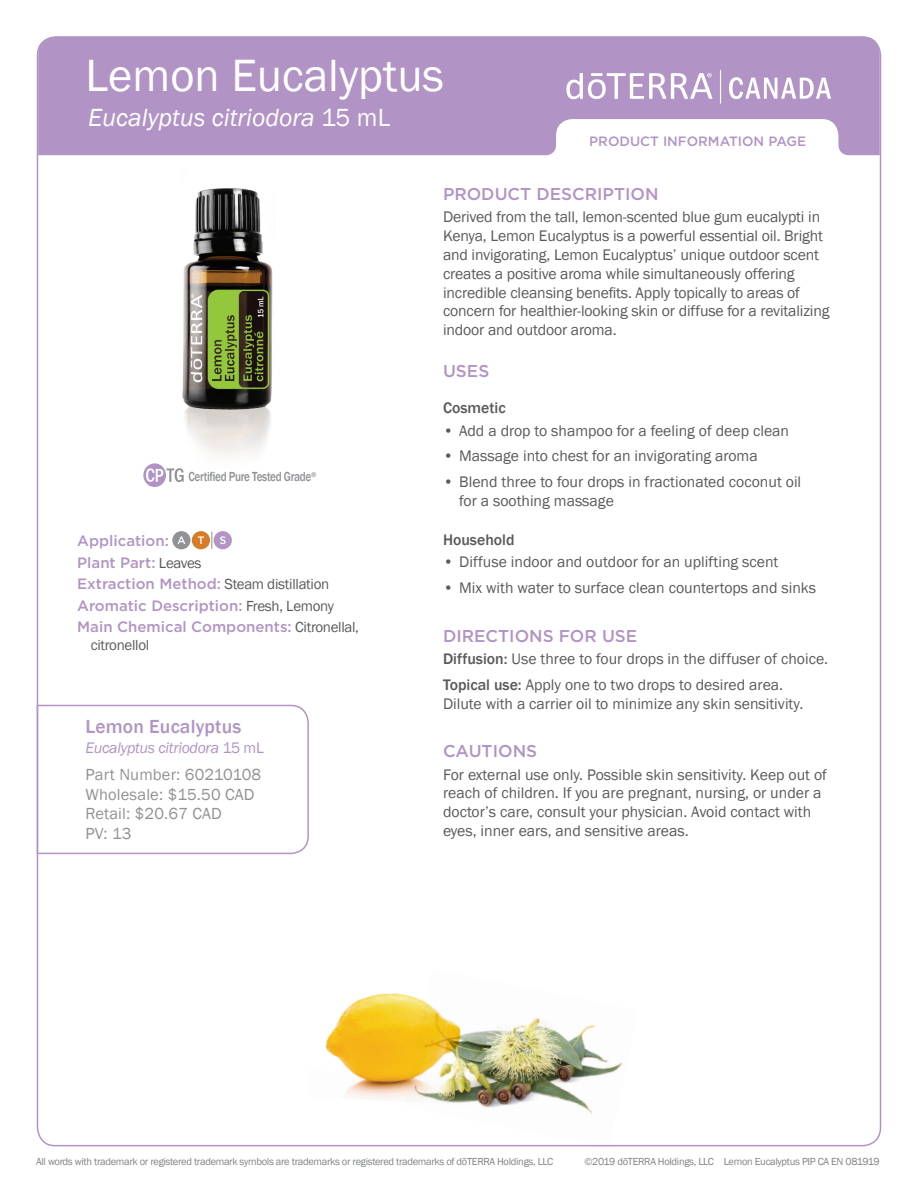
<style>
.page{position:relative;width:918px;height:1188px;background:#fff}
.page>*{position:absolute;margin:0;border:0;box-sizing:border-box;transform-origin:0 0}
.t1{font:46.5px "Franklin Gothic";color:#fff}
.t2{font:italic 25.5px "Franklin Gothic";color:#fff}
.t3{font:500 19.5px "Franklin Gothic";letter-spacing:.01em;color:#b194c5}
.t4{font:500 17.1px "Gotham";color:#b194c5}
.t5{font:16.5px/19.8px "Franklin Gothic";letter-spacing:.01em;color:#919295}
.t6{font:15.75px/18.9px "Franklin Gothic";color:#5a5a5d}
.t7{font:italic 15.75px "Franklin Gothic";letter-spacing:-.02em;color:#b194c5}
.t8{font:500 15.75px "Franklin Gothic";color:#5a5a5d}
.t9{font:500 15px/21.5px "Gotham";color:#b194c5}
.t10{font:15px "Franklin Gothic";letter-spacing:-.02em;color:#5a5a5d}
.t11{font:500 13.5px "Franklin Gothic";letter-spacing:-.03em;color:#919295;scale:.83 1}
.t12{font:500 13.5px "Gotham";color:#b194c5}
.t13{font:10.5px "Franklin Gothic";letter-spacing:-.03em;color:#808285}
.s1{font-style:normal}
.s2{font-family:"Franklin Gothic";font-weight:400;color:#5a5a5d}
.s3{font-weight:500}
</style>
<div class="page">
<img style="left:404px;top:1018px;width:233px;height:129px">
<img style="left:325px;top:993px;width:152px;height:112px">
<svg style="left:38px;top:36px;width:842px;height:119px;background:#b99fcb"></svg>
<svg style="left:729px;top:77px;width:102px;height:22px"></svg>
<svg style="left:566px;top:73px;width:146px;height:26px"></svg>
<hr style="left:720px;top:70px;width:1px;height:34px;background:#fff">
<svg style="left:211px;top:532px;width:1px;height:17px"></svg>
<div style="left:172px;top:531px;width:19px;height:18px;background:#919295;border-radius:50%"></div>
<svg style="left:177px;top:536px;width:8px;height:8px"></svg>
<div style="left:192px;top:531px;width:18px;height:18px;background:#d77c29;border-radius:50%"></div>
<svg style="left:198px;top:536px;width:6px;height:8px"></svg>
<div style="left:214px;top:531px;width:18px;height:18px;background:#b194c5;border-radius:50%"></div>
<svg style="left:220px;top:536px;width:6px;height:8px"></svg>
<svg style="left:36px;top:704px;width:273px;height:151px"></svg>
<img style="left:182px;top:188px;width:91px;height:269px">
<svg style="left:143px;top:463px;width:41px;height:24px"></svg>
<h1 class="t1" style="left:85px;top:47px;width:360px">Lemon Eucalyptus</h1>
<h2 class="t2" style="left:88px;top:101px;width:304px">Eucalyptus citriodora <span class="s1">15 mL</span></h2>
<p class="t12" style="left:589px;top:132px;width:218px">PRODUCT INFORMATION PAGE</p>
<p class="t11" style="left:188px;top:468px;width:156px">Certified Pure Tested Grade<sup>®</sup></p>
<p class="t9" style="left:77px;top:530px;width:283px">Application:<br>Plant Part: <span class="s2">Leaves<br></span>Extraction Method: <span class="s2">Steam distillation<br></span>Aromatic Description: <span class="s2">Fresh, Lemony<br></span>Main Chemical Components: <span class="s2">Citronellal,</span></p>
<p class="t10" style="left:91px;top:636px;width:60px">citronellol</p>
<p class="t3" style="left:85px;top:715px;width:157px">Lemon Eucalyptus</p>
<p class="t7" style="left:85px;top:738px;width:180px">Eucalyptus citriodora <span class="s1">15 mL</span></p>
<p class="t5" style="left:85px;top:765px;width:177px">Part Number: 60210108<br>Wholesale: $15.50 CAD<br>Retail: $20.67 CAD<br>PV: 13</p>
<p class="t4" style="left:443px;top:182px;width:217px">PRODUCT DESCRIPTION</p>
<p class="t6" style="left:443px;top:208px;width:388px">Derived from the tall, lemon-scented blue gum eucalypti in Kenya, Lemon Eucalyptus is a powerful essential oil. Bright and invigorating, Lemon Eucalyptus’ unique outdoor scent creates a positive aroma while simultaneously offering incredible cleansing benefits. Apply topically to areas of concern for healthier-looking skin or diffuse for a revitalizing indoor and outdoor aroma.</p>
<p class="t4" style="left:443px;top:360px;width:48px">USES</p>
<p class="t8" style="left:443px;top:398px;width:64px">Cosmetic</p>
<p class="t6" style="left:443px;top:421px;width:348px">• Add a drop to shampoo for a feeling of deep clean</p>
<p class="t6" style="left:443px;top:447px;width:316px">• Massage into chest for an invigorating aroma</p>
<p class="t6" style="left:459px;top:472px;width:344px;text-indent:-16px">• Blend three to four drops in fractionated coconut oil for a soothing massage</p>
<p class="t8" style="left:443px;top:530px;width:73px">Household</p>
<p class="t6" style="left:443px;top:553px;width:337px">• Diffuse indoor and outdoor for an uplifting scent</p>
<p class="t6" style="left:443px;top:579px;width:375px">• Mix with water to surface clean countertops and sinks</p>
<p class="t4" style="left:443px;top:624px;width:196px">DIRECTIONS FOR USE</p>
<p class="t6" style="left:443px;top:646px;width:387px;line-height:25.7px"><span class="s3">Diffusion:</span> Use three to four drops in the diffuser of choice.<br><span class="s3">Topical use:</span> Apply one to two drops to desired area.</p>
<p class="t6" style="left:443px;top:694px;width:362px">Dilute with a carrier oil to minimize any skin sensitivity.</p>
<p class="t4" style="left:443px;top:740px;width:96px">CAUTIONS</p>
<p class="t6" style="left:443px;top:765px;width:385px">For external use only. Possible skin sensitivity. Keep out of reach of children. If you are pregnant, nursing, or under a doctor’s care, consult your physician. Avoid contact with eyes, inner ears, and sensitive areas.</p>
<p class="t13" style="left:36px;top:1155px;width:519px">All words with trademark or registered trademark symbols are trademarks or registered trademarks of dōTERRA Holdings, LLC</p>
<p class="t13" style="left:584px;top:1155px;width:297px">©2019 dōTERRA Holdings, LLC Lemon Eucalyptus PIP CA EN 081919</p>
</div>
